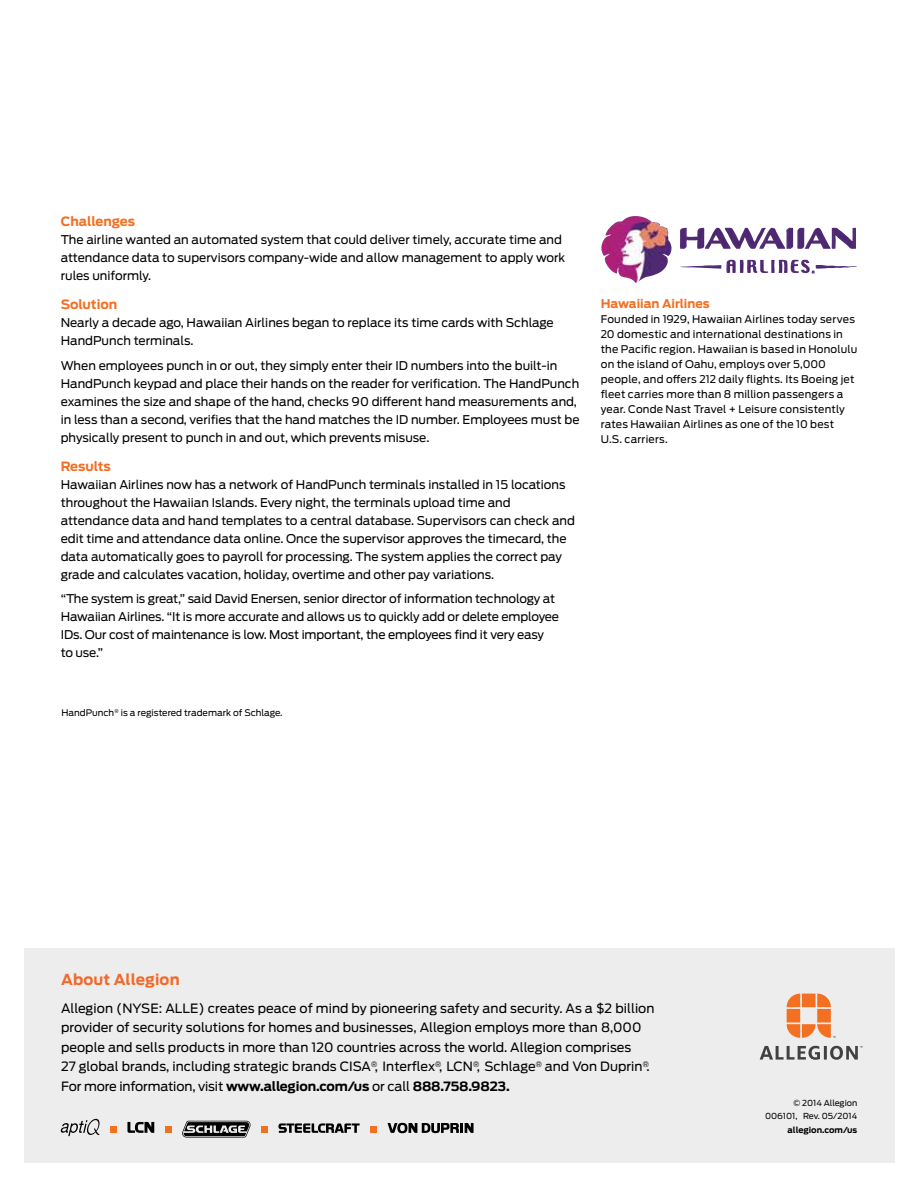
<style>
.page{position:relative;width:918px;height:1188px;background:#fff}
.page>*{position:absolute;margin:0;border:0;box-sizing:border-box;transform-origin:0 0}
.t1{font:700 15px "Antenna";letter-spacing:.01em;color:#f2682a}
.t2{font:12.75px/19.5px "Antenna";letter-spacing:.005em;color:#000}
.t3{font:700 12.75px "Antenna";color:#f36f21}
.t4{font:12px/18px "Antenna";color:#000}
.t5{font:700 12px "Antenna";color:#f36f21}
.t6{font:10.5px/15px "Antenna";letter-spacing:.015em;color:#000}
.t7{font:9px "Antenna";color:#000}
.t8{font:8.25px/13.5px "Antenna";color:#000;text-align:right}
.t9{font:700 8.25px "Antenna";color:#000}
.s1{font-weight:700}
</style>
<div class="page">
<div style="left:25px;top:949px;width:870px;height:214px;background:#ededee"></div>
<svg style="left:127px;top:1122px;width:27px;height:11px"></svg>
<div style="left:110px;top:1126px;width:7px;height:7px;background:#f36f21"></div>
<div style="left:165px;top:1126px;width:7px;height:7px;background:#f36f21"></div>
<svg style="left:388px;top:1123px;width:86px;height:10px"></svg>
<svg style="left:182px;top:1121px;width:69px;height:17px"></svg>
<svg style="left:60px;top:1118px;width:40px;height:18px"></svg>
<svg style="left:278px;top:1123px;width:82px;height:10px"></svg>
<div style="left:261px;top:1126px;width:7px;height:7px;background:#f36f21"></div>
<div style="left:370px;top:1126px;width:7px;height:7px;background:#f36f21"></div>
<svg style="left:787px;top:994px;width:49px;height:44px"></svg>
<svg style="left:760px;top:1046px;width:103px;height:14px"></svg>
<img style="left:601px;top:216px;width:255px;height:67px">
<p class="t3" style="left:61px;top:214px;width:76px">Challenges</p>
<p class="t4" style="left:61px;top:231px;width:506px">The airline wanted an automated system that could deliver timely, accurate time and attendance data to supervisors company-wide and allow management to apply work rules uniformly.</p>
<p class="t3" style="left:61px;top:297px;width:58px">Solution</p>
<p class="t4" style="left:61px;top:314px;width:495px">Nearly a decade ago, Hawaiian Airlines began to replace its time cards with Schlage<br>HandPunch terminals.</p>
<p class="t4" style="left:61px;top:356px;width:520px">When employees punch in or out, they simply enter their ID numbers into the built-in HandPunch keypad and place their hands on the reader for verification. The HandPunch examines the size and shape of the hand, checks 90 different hand measurements and, in less than a second, verifies that the hand matches the ID number. Employees must be physically present to punch in and out, which prevents misuse.</p>
<p class="t3" style="left:61px;top:458px;width:52px">Results</p>
<p class="t4" style="left:61px;top:475px;width:516px">Hawaiian Airlines now has a network of HandPunch terminals installed in 15 locations throughout the Hawaiian Islands. Every night, the terminals upload time and attendance data and hand templates to a central database. Supervisors can check and edit time and attendance data online. Once the supervisor approves the timecard, the data automatically goes to payroll for processing. The system applies the correct pay grade and calculates vacation, holiday, overtime and other pay variations.</p>
<p class="t4" style="left:61px;top:590px;width:500px">“The system is great,” said David Enersen, senior director of information technology at Hawaiian Airlines. “It is more accurate and allows us to quickly add or delete employee IDs. Our cost of maintenance is low. Most important, the employees find it very easy to use.”</p>
<p class="t7" style="left:62px;top:708px;width:223px">HandPunch<sup>®</sup> is a registered trademark of Schlage.</p>
<p class="t5" style="left:601px;top:296px;width:110px">Hawaiian Airlines</p>
<p class="t6" style="left:601px;top:311px;width:258px">Founded in 1929, Hawaiian Airlines today serves 20 domestic and international destinations in the Pacific region. Hawaiian is based in Honolulu on the island of Oahu, employs over 5,000 people, and offers 212 daily flights. Its Boeing jet fleet carries more than 8 million passengers a year. Conde Nast Travel + Leisure consistently rates Hawaiian Airlines as one of the 10 best U.S. carriers.</p>
<p class="t1" style="left:61px;top:970px;width:120px">About Allegion</p>
<p class="t2" style="left:61px;top:999px;width:595px">Allegion (NYSE: ALLE) creates peace of mind by pioneering safety and security. As a $2 billion provider of security solutions for homes and businesses, Allegion employs more than 8,000 people and sells products in more than 120 countries across the world. Allegion comprises<br>27 global brands, including strategic brands CISA<sup>®</sup>, Interflex<sup>®</sup>, LCN<sup>®</sup>, Schlage<sup>®</sup> and Von Duprin<sup>®</sup>.<br>For more information, visit <span class="s1">www.allegion.com/us</span> or call <span class="s1">888.758.9823.</span></p>
<p class="t8" style="left:765px;top:1096px;width:94px">© 2014 Allegion<br>006101, Rev. 05/2014</p>
<p class="t9" style="left:788px;top:1125px;width:71px">allegion.com/us</p>
</div>
